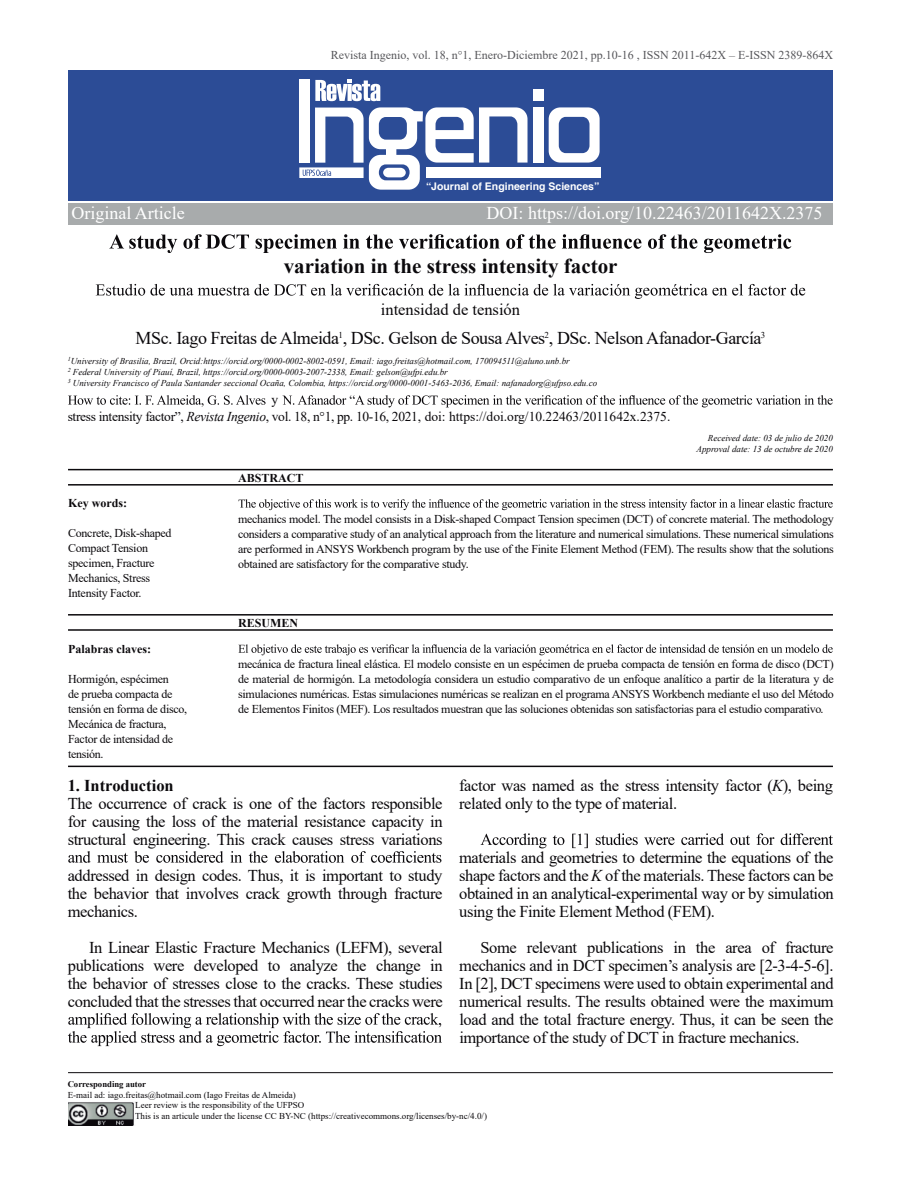
<style>
.page{position:relative;width:918px;height:1188px;background:#fff}
.page>*{position:absolute;margin:0;border:0;box-sizing:border-box;transform-origin:0 0}
.t1{font:700 21px "Times New Roman";color:#0b090c}
.t2{font:18px "Times New Roman";letter-spacing:-.025em;color:#0b090c}
.t3{font:18px "Times New Roman";color:#fff}
.t4{font:16.5px/18px "Times New Roman";letter-spacing:-.025em;color:#0b090c;text-align:justify}
.t5{font:16.5px "Times New Roman";color:#0b090c}
.t6{font:700 16.5px "Times New Roman";color:#0b090c}
.t7{font:13.5px "Times New Roman";letter-spacing:-.025em;color:#0b090c}
.t8{font:12px/15px "Times New Roman";letter-spacing:-.025em;color:#0b090c;text-align:justify}
.t9{font:12px "Times New Roman";color:#56565a}
.t10{font:700 12px "Times New Roman";color:#0b090c}
.t11{font:700 10.5px "Helvetica";color:#fff}
.t12{font:italic 9px/10.8px "Times New Roman";color:#0b090c}
.t13{font:9px/10.8px "Times New Roman";color:#0b090c}
.t14{font:700 8.7px "Times New Roman";color:#0b090c}
.s1{font-style:italic}
</style>
<div class="page">
<img style="left:68px;top:1102px;width:66px;height:23px">
<div style="left:68px;top:70px;width:765px;height:130px;background:#2c4c96"></div>
<svg style="left:315px;top:80px;width:65px;height:21px"></svg>
<div style="left:533px;top:90px;width:10px;height:11px;background:#fff"></div>
<div style="left:533px;top:107px;width:10px;height:56px;background:#fff"></div>
<svg style="left:549px;top:107px;width:51px;height:56px"></svg>
<div style="left:426px;top:167px;width:174px;height:11px;background:#fff"></div>
<div style="left:299px;top:80px;width:11px;height:83px;background:#fff"></div>
<svg style="left:299px;top:107px;width:229px;height:83px"></svg>
<div style="left:68px;top:204px;width:765px;height:21px;background:#a8abac"></div>
<svg style="left:109px;top:234px;width:682px;height:19px"></svg>
<svg style="left:96px;top:284px;width:709px;height:15px"></svg>
<svg style="left:68px;top:395px;width:765px;height:12px"></svg>
<hr style="left:68px;top:469px;width:765px;height:1px;background:#0b090c">
<hr style="left:68px;top:614px;width:765px;height:2px;background:#0b090c">
<hr style="left:68px;top:484px;width:765px;height:2px;background:#0b090c">
<hr style="left:68px;top:629px;width:765px;height:2px;background:#0b090c">
<hr style="left:68px;top:766px;width:765px;height:1px;background:#0b090c">
<hr style="left:68px;top:1072px;width:765px;height:1px;background:#0b090c">
<svg style="left:238px;top:499px;width:595px;height:11px"></svg>
<svg style="left:238px;top:644px;width:595px;height:11px"></svg>
<svg style="left:68px;top:851px;width:373px;height:12px"></svg>
<svg style="left:68px;top:1013px;width:374px;height:33px"></svg>
<svg style="left:481px;top:833px;width:352px;height:15px"></svg>
<p class="t9" style="left:331px;top:47px;width:504px">Revista Ingenio, vol. 18, n°1, Enero-Diciembre 2021, pp.10-16 , ISSN 2011-642X – E-ISSN 2389-864X</p>
<p class="t11" style="left:426px;top:178px;width:175px">“Journal of Engineering Sciences”</p>
<p class="t3" style="left:71px;top:200px;width:115px">Original Article</p>
<p class="t3" style="left:487px;top:200px;width:338px">DOI: https://doi.org/10.22463/2011642X.2375</p>
<p class="t1" style="left:284px;top:250px;width:335px">variation in the stress intensity factor</p>
<p class="t5" style="left:381px;top:298px;width:141px">intensidad de tensión</p>
<p class="t2" style="left:136px;top:326px;width:631px">MSc. Iago Freitas de Almeida<sup>1</sup>, DSc. Gelson de Sousa Alves<sup>2</sup>, DSc. Nelson Afanador-García<sup>3</sup></p>
<p class="t12" style="left:68px;top:356px;width:531px"><sup>1</sup>University of Brasilia, Brazil, Orcid:https://orcid.org/0000-0002-8002-0591, Email: iago.freitas@hotmail.com, 170094511@aluno.unb.br<br><sup>2</sup> Federal University of Piauí, Brazil, https://orcid.org/0000-0003-2007-2338, Email: gelson@ufpi.edu.br<br><sup>3</sup> University Francisco of Paula Santander seccional Ocaña, Colombia, https://orcid.org/0000-0001-5463-2036, Email: nafanadorg@ufpso.edu.co</p>
<p class="t7" style="left:272px;top:390px;width:8px">y</p>
<p class="t7" style="left:68px;top:407px;width:604px">stress intensity factor”, <span class="s1">Revista Ingenio</span>, vol. 18, n°1, pp. 10-16, 2021, doi: https://doi.org/10.22463/2011642x.2375.</p>
<p class="t10" style="left:238px;top:469px;width:67px">ABSTRACT</p>
<p class="t12" style="left:697px;top:432px;width:138px;text-align:right">Received date: 03 de julio de 2020<br>Approval date: 13 de octubre de 2020</p>
<p class="t10" style="left:68px;top:495px;width:60px">Key words:</p>
<p class="t8" style="left:68px;top:525px;width:105px;text-align:left">Concrete, Disk-shaped<br>Compact Tension specimen, Fracture<br>Mechanics, Stress<br>Intensity Factor.</p>
<p class="t8" style="left:238px;top:511px;width:597px">mechanics model. The model consists in a Disk-shaped Compact Tension specimen (DCT) of concrete material. The methodology considers a comparative study of an analytical approach from the literature and numerical simulations. These numerical simulations are performed in ANSYS Workbench program by the use of the Finite Element Method (FEM). The results show that the solutions obtained are satisfactory for the comparative study.</p>
<p class="t10" style="left:238px;top:614px;width:61px">RESUMEN</p>
<p class="t10" style="left:68px;top:640px;width:84px">Palabras claves:</p>
<p class="t8" style="left:68px;top:671px;width:121px;text-align:left">Hormigón, espécimen<br>de prueba compacta de tensión en forma de disco,<br>Mecánica de fractura,<br>Factor de intensidad de tensión.</p>
<p class="t6" style="left:68px;top:773px;width:108px">1. Introduction</p>
<p class="t4" style="left:68px;top:794px;width:376px">The occurrence of crack is one of the factors responsible for causing the loss of the material resistance capacity in structural engineering. This crack causes stress variations</p>
<p class="t4" style="left:68px;top:866px;width:376px">addressed in design codes. Thus, it is important to study the behavior that involves crack growth through fracture mechanics.</p>
<p class="t4" style="left:68px;top:938px;width:377px;text-indent:21px">In Linear Elastic Fracture Mechanics (LEFM), several publications were developed to analyze the change in the behavior of stresses close to the cracks. These studies concluded that the stresses that occurred near the cracks were</p>
<p class="t8" style="left:238px;top:656px;width:597px">mecánica de fractura lineal elástica. El modelo consiste en un espécimen de prueba compacta de tensión en forma de disco (DCT) de material de hormigón. La metodología considera un estudio comparativo de un enfoque analítico a partir de la literatura y de simulaciones numéricas. Estas simulaciones numéricas se realizan en el programa ANSYS Workbench mediante el uso del Método de Elementos Finitos (MEF). Los resultados muestran que las soluciones obtenidas son satisfactorias para el estudio comparativo.</p>
<p class="t4" style="left:459px;top:776px;width:375px">factor was named as the stress intensity factor (<span class="s1">K</span>), being related only to the type of material.</p>
<p class="t4" style="left:459px;top:848px;width:376px">materials and geometries to determine the equations of the shape factors and the <span class="s1">K</span> of the materials. These factors can be obtained in an analytical-experimental way or by simulation using the Finite Element Method (FEM).</p>
<p class="t4" style="left:459px;top:938px;width:376px;text-indent:21px">Some relevant publications in the area of fracture mechanics and in DCT specimen’s analysis are [2-3-4-5-6].<br>In [2], DCT specimens were used to obtain experimental and numerical results. The results obtained were the maximum load and the total fracture energy. Thus, it can be seen the importance of the study of DCT in fracture mechanics.</p>
<p class="t14" style="left:68px;top:1078px;width:80px">Corresponding autor</p>
<p class="t13" style="left:135px;top:1089px;width:353px;text-indent:-67px">E-mail ad: iago.freitas@hotmail.com (Iago Freitas de Almeida)<br>Leer review is the responsibility of the UFPSO<br>This is an articule under the license CC BY-NC (https://creativecommons.org/licenses/by-nc/4.0/)</p>
</div>
